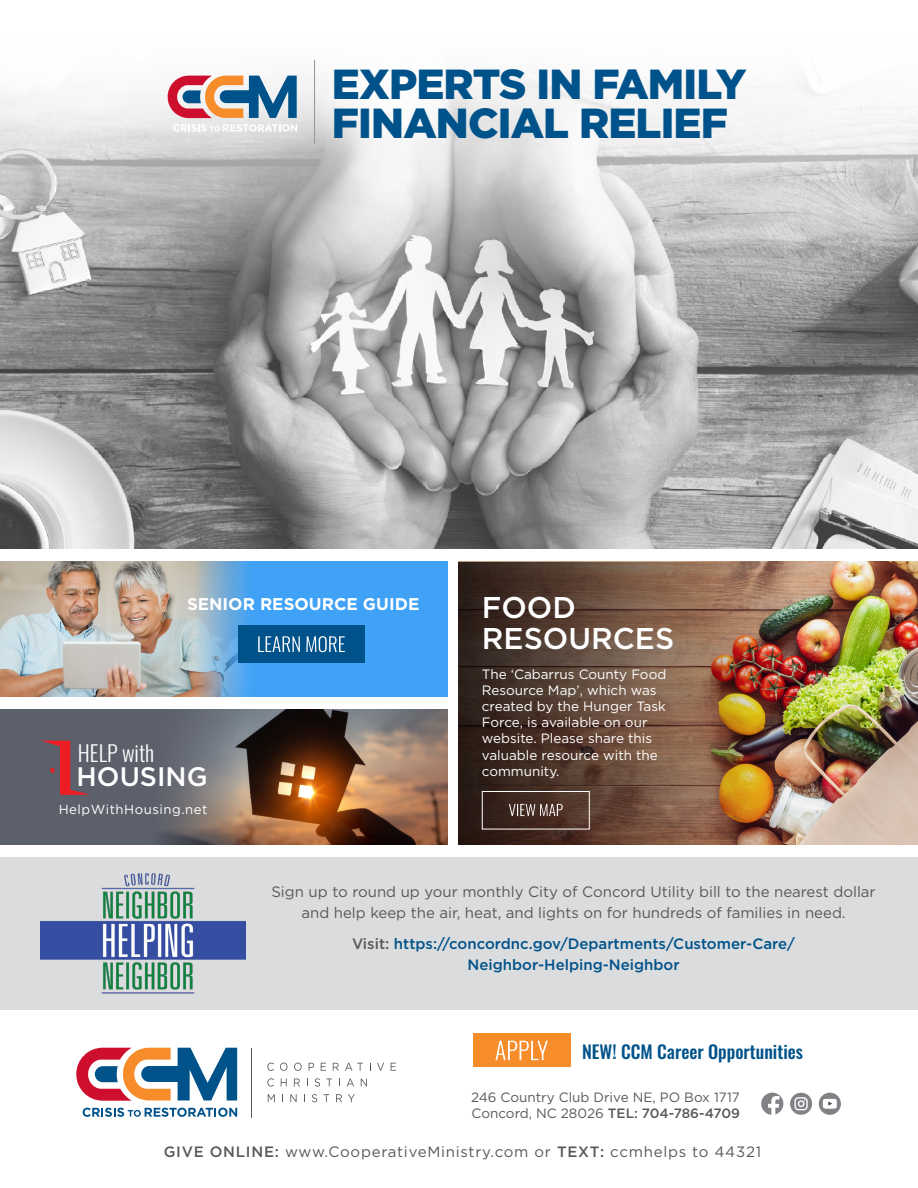
<style>
.page{position:relative;width:918px;height:1188px;background:#fff}
.page>*{position:absolute;margin:0;border:0;box-sizing:border-box;transform-origin:0 0}
.t1{font:900 42px/39px "Gotham";letter-spacing:-.02em;color:#00528a}
.t2{font:500 30px/31.5px "Gotham";color:#fff}
.t3{font:500 26.7px "Gotham";color:#fff}
.t4{font:300 21.9px "Oswald";color:#fff}
.t5{font:500 18px "Oswald";color:#00528a}
.t6{font:700 16.95px "Gotham";color:#fff}
.t7{font:15px/21px "Gotham";color:#58595b;text-align:center}
.t8{font:500 15px/21px "Gotham";color:#00528a;text-align:center}
.t9{font:15px "Gotham";letter-spacing:.05em;color:#58595b}
.t10{font:13.5px/16.2px "Gotham";color:#fff}
.t11{font:13.5px/16.2px "Gotham";color:#58595b}
.t12{font:13.2px "Gotham";letter-spacing:.04em;color:#fff}
.s1{color:#58595b}
.s2{font-weight:500}
</style>
<div class="page">
<img style="left:0;top:59px;width:918px;height:490px">
<svg style="left:168px;top:76px;width:129px;height:42px"></svg>
<svg style="left:173px;top:124px;width:124px;height:8px"></svg>
<hr style="left:314px;top:60px;width:1px;height:84px;background:#939598">
<img style="left:459px;top:562px;width:459px;height:283px">
<div style="left:0;top:858px;width:918px;height:152px;background:#dbdcdd"></div>
<img style="left:41px;top:873px;width:205px;height:121px">
<div style="left:790px;top:1093px;width:22px;height:22px;background:#808285;border-radius:50%"></div>
<svg style="left:794px;top:1097px;width:14px;height:13px"></svg>
<div style="left:819px;top:1093px;width:22px;height:22px;background:#808285;border-radius:50%"></div>
<svg style="left:823px;top:1099px;width:14px;height:10px"></svg>
<svg style="left:761px;top:1093px;width:22px;height:22px"></svg>
<div style="left:0;top:709px;width:447px;height:136px;background:#5c606b"></div>
<img style="left:160px;top:709px;width:287px;height:136px">
<svg style="left:42px;top:741px;width:48px;height:54px"></svg>
<div style="left:0;top:562px;width:447px;height:135px;background:#3fa2f7"></div>
<img style="left:0;top:562px;width:247px;height:135px">
<div style="left:238px;top:625px;width:126px;height:38px;background:#00528a"></div>
<svg style="left:258px;top:636px;width:87px;height:16px"></svg>
<div style="left:482px;top:791px;width:108px;height:38px;border:1px solid #fff"></div>
<svg style="left:509px;top:804px;width:54px;height:12px"></svg>
<svg style="left:76px;top:1048px;width:161px;height:53px"></svg>
<svg style="left:267px;top:1063px;width:7px;height:8px"></svg>
<svg style="left:280px;top:1063px;width:7px;height:8px"></svg>
<svg style="left:294px;top:1063px;width:8px;height:8px"></svg>
<svg style="left:309px;top:1063px;width:5px;height:8px"></svg>
<svg style="left:321px;top:1063px;width:5px;height:8px"></svg>
<svg style="left:333px;top:1063px;width:6px;height:8px"></svg>
<svg style="left:345px;top:1063px;width:18px;height:8px"></svg>
<svg style="left:377px;top:1063px;width:7px;height:8px"></svg>
<svg style="left:391px;top:1063px;width:5px;height:8px"></svg>
<svg style="left:267px;top:1078px;width:7px;height:9px"></svg>
<svg style="left:281px;top:1079px;width:6px;height:7px"></svg>
<svg style="left:294px;top:1079px;width:6px;height:7px"></svg>
<svg style="left:315px;top:1078px;width:5px;height:9px"></svg>
<svg style="left:326px;top:1079px;width:6px;height:7px"></svg>
<svg style="left:347px;top:1078px;width:7px;height:8px"></svg>
<svg style="left:361px;top:1079px;width:6px;height:7px"></svg>
<svg style="left:268px;top:1094px;width:7px;height:8px"></svg>
<svg style="left:290px;top:1094px;width:7px;height:8px"></svg>
<svg style="left:312px;top:1094px;width:5px;height:8px"></svg>
<svg style="left:323px;top:1094px;width:6px;height:8px"></svg>
<svg style="left:336px;top:1094px;width:6px;height:8px"></svg>
<svg style="left:348px;top:1094px;width:7px;height:8px"></svg>
<hr style="left:251px;top:1048px;width:1px;height:69px;background:#58595b">
<svg style="left:83px;top:1108px;width:154px;height:9px"></svg>
<div style="left:473px;top:1034px;width:97px;height:33px;background:#f78d2a"></div>
<svg style="left:495px;top:1041px;width:53px;height:19px"></svg>
<h1 class="t1" style="left:332px;top:64px;width:416px">EXPERTS IN FAMILY<br>FINANCIAL RELIEF</h1>
<p class="t6" style="left:187px;top:593px;width:234px">SENIOR RESOURCE GUIDE</p>
<h3 class="t4" style="left:78px;top:733px;width:78px">HELP with</h3>
<h3 class="t3" style="left:77px;top:759px;width:133px">HOUSING</h3>
<p class="t12" style="left:59px;top:800px;width:150px">HelpWithHousing.net</p>
<h2 class="t2" style="left:482px;top:591px;width:194px">FOOD<br>RESOURCES</h2>
<p class="t10" style="left:482px;top:666px;width:186px">The ‘Cabarrus County Food<br>Resource Map’, which was created by the Hunger Task<br>Force, is available on our website. Please share this valuable resource with the community.</p>
<p class="t7" style="left:271px;top:881px;width:606px">Sign up to round up your monthly City of Concord Utility bill to the nearest dollar and help keep the air, heat, and lights on for hundreds of families in need.</p>
<p class="t8" style="left:352px;top:933px;width:445px"><span class="s1">Visit:</span> https://concordnc.gov/Departments/Customer-Care/<br>Neighbor-Helping-Neighbor</p>
<h3 class="t5" style="left:582px;top:1042px;width:222px">NEW! CCM Career Opportunities</h3>
<p class="t11" style="left:471px;top:1088px;width:270px">246 Country Club Drive NE, PO Box 1717<br>Concord, NC 28026 <span class="s2">TEL: 704-786-4709</span></p>
<p class="t9" style="left:164px;top:1142px;width:599px"><span class="s2">GIVE ONLINE:</span> www.CooperativeMinistry.com or <span class="s2">TEXT:</span> ccmhelps to 44321</p>
</div>
